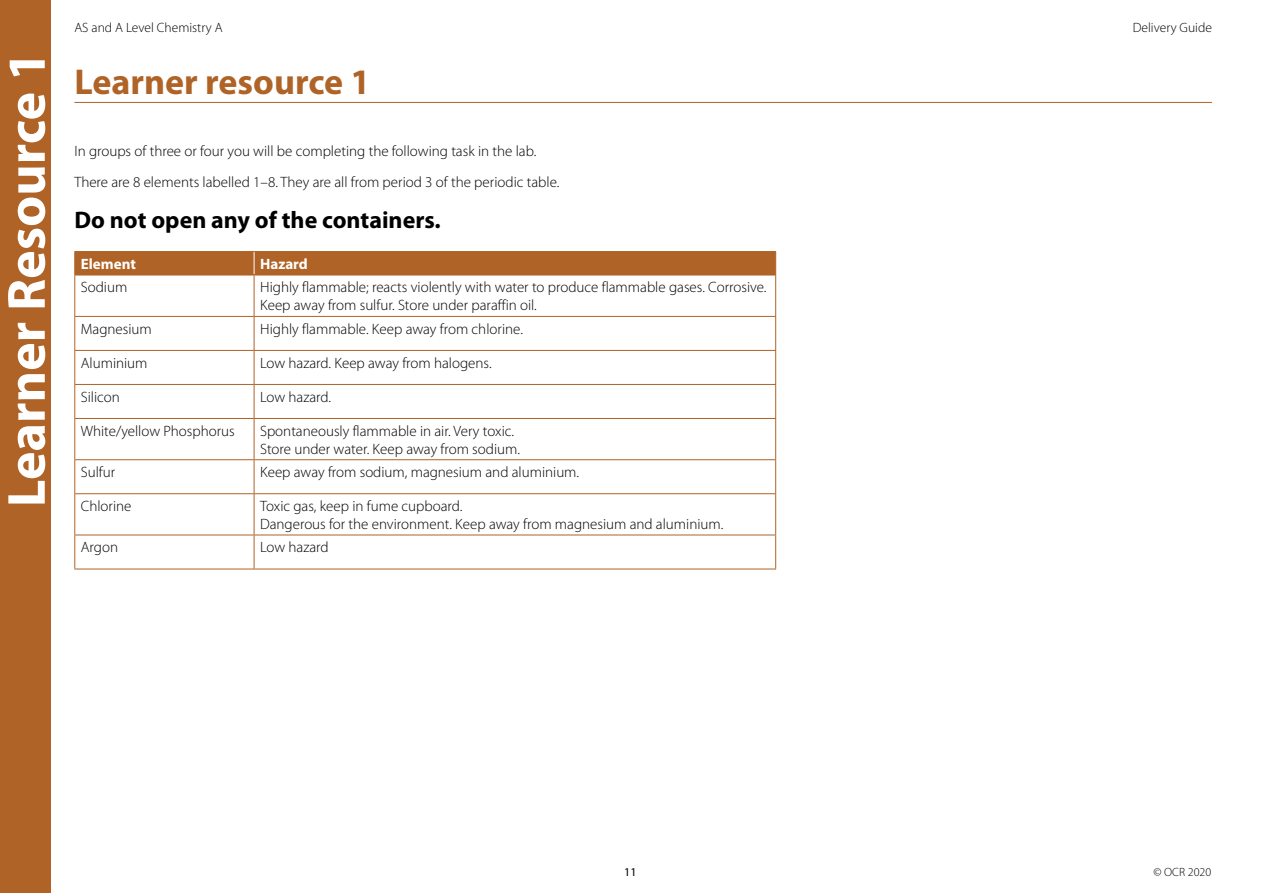
<style>
.page{position:relative;width:1263px;height:893px;background:#fff}
.page>*{position:absolute;margin:0;border:0;box-sizing:border-box;transform-origin:0 0}
.Left_heading_white{font:700 54px "Myriad Pro";color:#fff}
.LR_H1{font:700 36px "Myriad Pro";color:#af6326}
.LR_H2{font:700 24px "Myriad Pro";color:#000}
.LR_body{font:300 15px "Myriad Pro";color:#000}
.TCont_TableHeading{font:700 15px "Myriad Pro";color:#fff}
.t1{font:300 13.5px "Myriad Pro";color:#000}
.t2{font:300 12px "Myriad Pro";color:#000}
.t3{font:12px "Myriad Pro";color:#000}
</style>
<div class="page">
<div style="left:0;top:0;width:51px;height:893px;background:#af6326"></div>
<hr style="left:74px;top:251px;width:180px;height:1px;background:#af6326">
<hr style="left:254px;top:251px;width:522px;height:1px;background:#af6326">
<hr style="left:74px;top:275px;width:1px;height:41px;background:#af6326">
<hr style="left:74px;top:317px;width:1px;height:33px;background:#af6326">
<hr style="left:74px;top:351px;width:1px;height:33px;background:#af6326">
<hr style="left:74px;top:385px;width:1px;height:33px;background:#af6326">
<hr style="left:74px;top:419px;width:1px;height:40px;background:#af6326">
<hr style="left:74px;top:460px;width:1px;height:33px;background:#af6326">
<hr style="left:74px;top:494px;width:1px;height:41px;background:#af6326">
<hr style="left:74px;top:535px;width:1px;height:34px;background:#af6326">
<hr style="left:75px;top:274px;width:179px;height:2px;background:#af6326">
<hr style="left:254px;top:274px;width:521px;height:2px;background:#af6326">
<hr style="left:254px;top:276px;width:1px;height:40px;background:#af6326">
<hr style="left:775px;top:275px;width:1px;height:41px;background:#af6326">
<hr style="left:254px;top:317px;width:1px;height:33px;background:#af6326">
<hr style="left:775px;top:317px;width:1px;height:33px;background:#af6326">
<hr style="left:254px;top:351px;width:1px;height:33px;background:#af6326">
<hr style="left:775px;top:351px;width:1px;height:33px;background:#af6326">
<hr style="left:254px;top:385px;width:1px;height:33px;background:#af6326">
<hr style="left:775px;top:385px;width:1px;height:33px;background:#af6326">
<hr style="left:254px;top:419px;width:1px;height:40px;background:#af6326">
<hr style="left:775px;top:419px;width:1px;height:40px;background:#af6326">
<hr style="left:254px;top:460px;width:1px;height:33px;background:#af6326">
<hr style="left:775px;top:460px;width:1px;height:33px;background:#af6326">
<hr style="left:254px;top:494px;width:1px;height:41px;background:#af6326">
<hr style="left:775px;top:494px;width:1px;height:41px;background:#af6326">
<hr style="left:254px;top:535px;width:1px;height:34px;background:#af6326">
<hr style="left:775px;top:535px;width:1px;height:34px;background:#af6326">
<hr style="left:74px;top:316px;width:180px;height:1px;background:#af6326">
<hr style="left:254px;top:316px;width:522px;height:1px;background:#af6326">
<hr style="left:74px;top:350px;width:180px;height:1px;background:#af6326">
<hr style="left:254px;top:350px;width:522px;height:1px;background:#af6326">
<hr style="left:74px;top:384px;width:180px;height:1px;background:#af6326">
<hr style="left:254px;top:384px;width:522px;height:1px;background:#af6326">
<hr style="left:74px;top:418px;width:180px;height:1px;background:#af6326">
<hr style="left:254px;top:418px;width:522px;height:1px;background:#af6326">
<hr style="left:74px;top:459px;width:180px;height:1px;background:#af6326">
<hr style="left:254px;top:459px;width:522px;height:1px;background:#af6326">
<hr style="left:74px;top:493px;width:180px;height:1px;background:#af6326">
<hr style="left:254px;top:493px;width:522px;height:1px;background:#af6326">
<hr style="left:74px;top:535px;width:180px;height:1px;background:#af6326">
<hr style="left:254px;top:535px;width:522px;height:1px;background:#af6326">
<hr style="left:74px;top:569px;width:180px;height:1px;background:#af6326">
<hr style="left:254px;top:569px;width:522px;height:1px;background:#af6326">
<div style="left:74px;top:252px;width:702px;height:23px;background:#af6326"></div>
<hr style="left:74px;top:102px;width:1138px;height:1px;background:#af6326">
<p class="Left_heading_white" style="left:-9px;top:507px;width:458px;rotate:-90deg">Learner Resource 1</p>
<p class="t1" style="left:74px;top:21px;width:150px">AS and A Level Chemistry A</p>
<p class="t1" style="left:1133px;top:21px;width:81px">Delivery Guide</p>
<h1 class="LR_H1" style="left:74px;top:58px;width:298px">Learner resource 1</h1>
<p class="LR_body" style="left:74px;top:143px;width:463px">In groups of three or four you will be completing the following task in the lab.</p>
<p class="LR_body" style="left:74px;top:173px;width:486px">There are 8 elements labelled 1–8. They are all from period 3 of the periodic table.</p>
<h2 class="LR_H2" style="left:74px;top:204px;width:368px">Do not open any of the containers.</h2>
<p class="TCont_TableHeading" style="left:81px;top:254px;width:57px">Element</p>
<p class="TCont_TableHeading" style="left:260px;top:254px;width:49px">Hazard</p>
<p class="LR_body" style="left:81px;top:279px;width:48px">Sodium</p>
<p class="LR_body" style="left:260px;top:279px;width:508px">Highly flammable; reacts violently with water to produce flammable gases. Corrosive.</p>
<p class="LR_body" style="left:260px;top:297px;width:278px">Keep away from sulfur. Store under paraffin oil.</p>
<p class="LR_body" style="left:81px;top:320px;width:72px">Magnesium</p>
<p class="LR_body" style="left:260px;top:320px;width:264px">Highly flammable. Keep away from chlorine.</p>
<p class="LR_body" style="left:81px;top:354px;width:68px">Aluminium</p>
<p class="LR_body" style="left:260px;top:354px;width:233px">Low hazard. Keep away from halogens.</p>
<p class="LR_body" style="left:81px;top:388px;width:41px">Silicon</p>
<p class="LR_body" style="left:260px;top:388px;width:73px">Low hazard.</p>
<p class="LR_body" style="left:81px;top:422px;width:156px">White/yellow Phosphorus</p>
<p class="LR_body" style="left:260px;top:422px;width:255px">Spontaneously flammable in air. Very toxic.</p>
<p class="LR_body" style="left:260px;top:440px;width:261px">Store under water. Keep away from sodium.</p>
<p class="LR_body" style="left:81px;top:464px;width:36px">Sulfur</p>
<p class="LR_body" style="left:260px;top:464px;width:321px">Keep away from sodium, magnesium and aluminium.</p>
<p class="LR_body" style="left:81px;top:498px;width:52px">Chlorine</p>
<p class="LR_body" style="left:260px;top:498px;width:204px">Toxic gas, keep in fume cupboard.</p>
<p class="LR_body" style="left:260px;top:516px;width:465px">Dangerous for the environment. Keep away from magnesium and aluminium.</p>
<p class="LR_body" style="left:81px;top:539px;width:39px">Argon</p>
<p class="LR_body" style="left:260px;top:539px;width:70px">Low hazard</p>
<p class="t3" style="left:624px;top:865px;width:14px">11</p>
<p class="t2" style="left:1153px;top:866px;width:59px">© OCR 2020</p>
</div>
